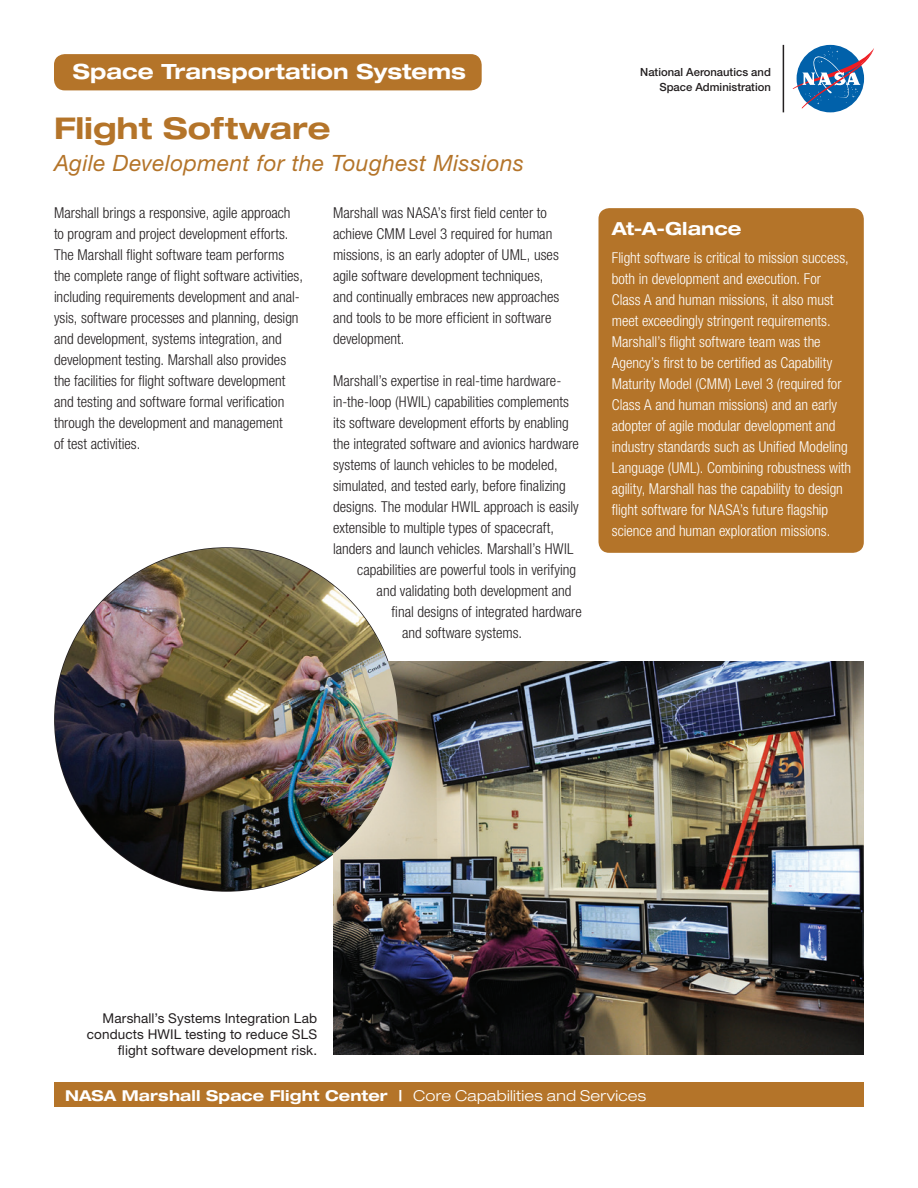
<style>
.page{position:relative;width:918px;height:1188px;background:#fff}
.page>*{position:absolute;margin:0;border:0;box-sizing:border-box;transform-origin:0 0}
.Main_Title_Orange{font:700 expanded 30px "Helvetica Neue LT Std";color:#b47429}
.main_head_subtitle_O{font:italic 22.5px "Helvetica Neue LT Std";letter-spacing:.02em;color:#b47429}
.Main_Body_Header{font:700 expanded 21px "Helvetica Neue LT Std";color:#fff}
.at_a_glance{font:700 expanded 18px "Helvetica Neue LT Std";letter-spacing:.005em;color:#fff}
.Body{font:300 condensed 15px/21px "Helvetica Neue LT Std";color:#231f20}
.glance_text{font:300 condensed 15px/21px "Helvetica Neue LT Std";color:#fff}
.t1{font:700 expanded 15px "Helvetica Neue LT Std";letter-spacing:.01em;color:#fff}
.t2{font:13.5px/16.2px "Helvetica Neue LT Std";letter-spacing:.01em;color:#231f20;text-align:right}
.t3{font:500 11.25px/14.2px "Helvetica Neue LT Std";color:#231f20;text-align:right}
.s1{font-weight:300}
</style>
<div class="page">
<div style="left:54px;top:1083px;width:810px;height:24px;background:#b47429"></div>
<hr style="left:783px;top:45px;width:1px;height:67px;background:#231f20">
<div style="left:797px;top:45px;width:67px;height:67px;background:#0161aa;border-radius:50%"></div>
<svg style="left:793px;top:48px;width:81px;height:61px"></svg>
<div style="left:599px;top:208px;width:265px;height:345px;background:#b47429;border-radius:11px"></div>
<div style="left:54px;top:54px;width:428px;height:36px;background:#b47429;border-radius:11px"></div>
<img style="left:333px;top:662px;width:531px;height:393px">
<img style="left:55px;top:548px;width:343px;height:343px;border-radius:171px">
<p class="Main_Body_Header" style="left:73px;top:59px;width:395px">Space Transportation Systems</p>
<p class="Main_Title_Orange" style="left:54px;top:110px;width:278px">Flight Software</p>
<p class="main_head_subtitle_O" style="left:54px;top:150px;width:472px">Agile Development for the Toughest Missions</p>
<p class="Body" style="left:54px;top:202px;width:250px">Marshall brings a responsive, agile approach to program and project development efforts.<br>The Marshall flight software team performs the complete range of flight software activities, including requirements development and anal&shy;ysis, software processes and planning, design and development, systems integration, and development testing. Marshall also provides the facilities for flight software development and testing and software formal verification through the development and management<br>of test activities.</p>
<p class="Body" style="left:333px;top:202px;width:228px">Marshall was NASA’s first field center to achieve CMM Level 3 required for human missions, is an early adopter of UML, uses agile software development techniques, and continually embraces new approaches and tools to be more efficient in software development.</p>
<p class="Body" style="left:333px;top:370px;width:230px">Marshall’s expertise in real-time hardware-</p>
<p class="Body" style="left:333px;top:391px;width:238px">in-the-loop (HWIL) capabilities complements</p>
<p class="Body" style="left:333px;top:412px;width:237px">its software development efforts by enabling</p>
<p class="Body" style="left:333px;top:433px;width:247px">the integrated software and avionics hardware</p>
<p class="Body" style="left:333px;top:454px;width:226px">systems of launch vehicles to be modeled,</p>
<p class="Body" style="left:333px;top:475px;width:234px">simulated, and tested early, before finalizing</p>
<p class="Body" style="left:333px;top:496px;width:247px">designs. The modular HWIL approach is easily</p>
<p class="Body" style="left:333px;top:517px;width:222px">extensible to multiple types of spacecraft,</p>
<p class="Body" style="left:333px;top:538px;width:242px">landers and launch vehicles. Marshall’s HWIL</p>
<p class="Body" style="left:357px;top:559px;width:220px">capabilities are powerful tools in verifying</p>
<p class="Body" style="left:377px;top:580px;width:196px">and validating both development and</p>
<p class="Body" style="left:392px;top:601px;width:192px">final designs of integrated hardware</p>
<p class="Body" style="left:402px;top:622px;width:121px">and software systems.</p>
<p class="t3" style="left:640px;top:65px;width:132px">National Aeronautics and<br>Space Administration</p>
<p class="at_a_glance" style="left:612px;top:217px;width:131px">At-A-Glance</p>
<p class="glance_text" style="left:612px;top:247px;width:241px">Flight software is critical to mission success, both in development and execution. For Class A and human missions, it also must meet exceedingly stringent requirements.<br>Marshall’s flight software team was the Agency’s first to be certified as Capability Maturity Model (CMM) Level 3 (required for Class A and human missions) and an early adopter of agile modular development and industry standards such as Unified Modeling Language (UML). Combining robustness with agility, Marshall has the capability to design flight software for NASA’s future flagship science and human exploration missions.</p>
<p class="t2" style="left:87px;top:1010px;width:232px">Marshall’s Systems Integration Lab conducts HWIL testing to reduce SLS flight software development risk.</p>
<p class="t1" style="left:65px;top:1086px;width:583px">NASA Marshall Space Flight Center | <span class="s1">Core Capabilities and Services</span></p>
</div>
